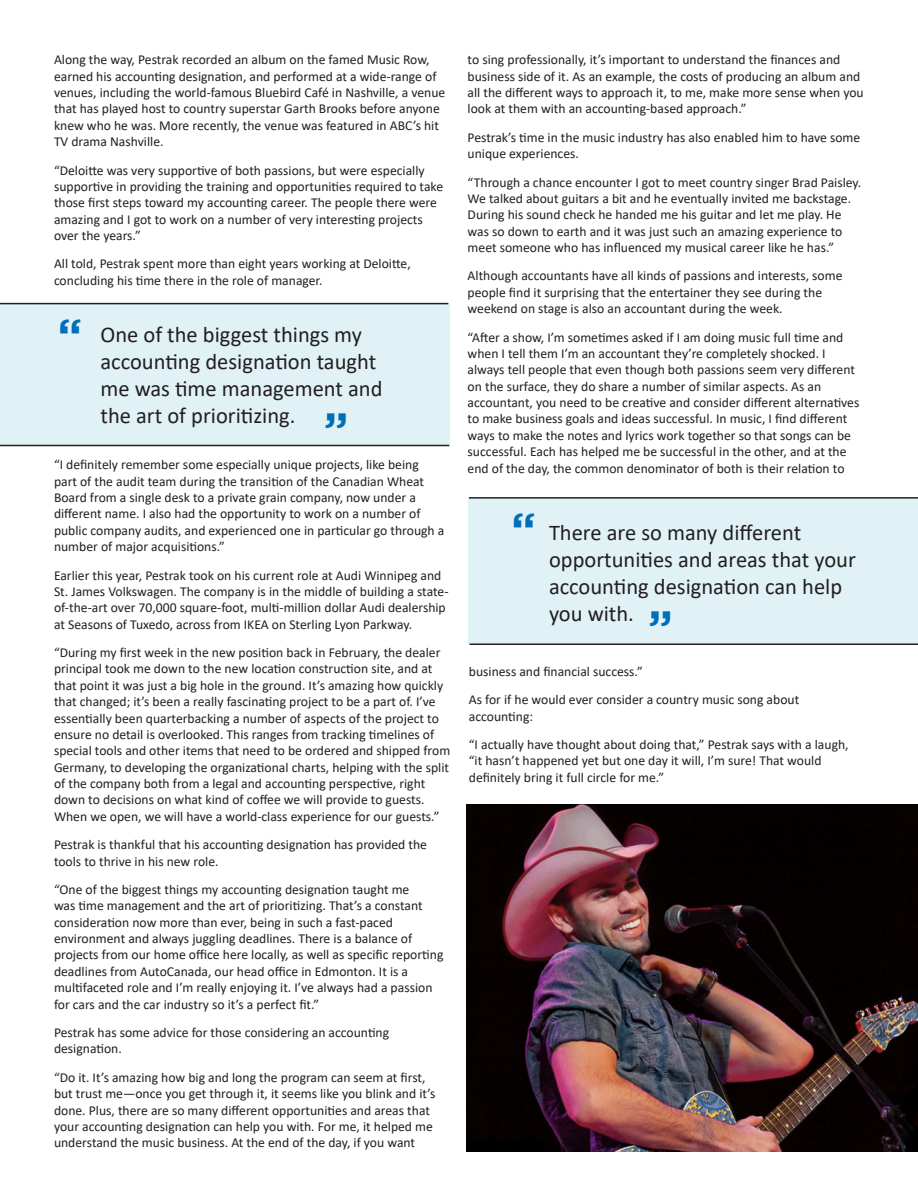
<style>
.page{position:relative;width:918px;height:1188px;background:#fff}
.page>*{position:absolute;margin:0;border:0;box-sizing:border-box;transform-origin:0 0}
.t1{font:700 45px "Gotham";color:#006fba}
.t2{font:22.5px/27px "Calibri";color:#231f20}
.t3{font:13.65px/16.4px "Calibri";color:#231f20}
</style>
<div class="page">
<div style="left:469px;top:498px;width:449px;height:146px;background:#e0f2f5"></div>
<hr style="left:469px;top:497px;width:449px;height:2px;background:#231f20">
<hr style="left:470px;top:644px;width:448px;height:1px;background:#231f20">
<div style="left:0;top:304px;width:449px;height:142px;background:#e0f2f5"></div>
<hr style="left:0;top:445px;width:449px;height:1px;background:#231f20">
<hr style="left:0;top:303px;width:448px;height:1px;background:#231f20">
<img style="left:466px;top:804px;width:452px;height:348px">
<p class="t3" style="left:54px;top:51px;width:393px">Along the way, Pestrak recorded an album on the famed Music Row, earned his accounting designation, and performed at a wide-range of venues, including the world-famous Bluebird Café in Nashville, a venue that has played host to country superstar Garth Brooks before anyone knew who he was. More recently, the venue was featured in ABC’s hit TV drama Nashville.</p>
<p class="t3" style="left:54px;top:161px;width:391px">“Deloitte was very supportive of both passions, but were especially supportive in providing the training and opportunities required to take those first steps toward my accounting career. The people there were amazing and I got to work on a number of very interesting projects over the years.”</p>
<p class="t3" style="left:54px;top:255px;width:358px">All told, Pestrak spent more than eight years working at Deloitte, concluding his time there in the role of manager.</p>
<p class="t1" style="left:58px;top:309px;width:26px">“</p>
<p class="t2" style="left:100px;top:321px;width:283px">One of the biggest things my accounting designation taught me was time management and the art of prioritizing.</p>
<p class="t1" style="left:324px;top:403px;width:26px">”</p>
<p class="t3" style="left:54px;top:456px;width:392px">“I definitely remember some especially unique projects, like being part of the audit team during the transition of the Canadian Wheat Board from a single desk to a private grain company, now under a different name. I also had the opportunity to work on a number of public company audits, and experienced one in particular go through a number of major acquisitions.”</p>
<p class="t3" style="left:54px;top:566px;width:396px">Earlier this year, Pestrak took on his current role at Audi Winnipeg and St. James Volkswagen. The company is in the middle of building a state&shy;of-the-art over 70,000 square-foot, multi-million dollar Audi dealership at Seasons of Tuxedo, across from IKEA on Sterling Lyon Parkway.</p>
<p class="t3" style="left:54px;top:644px;width:398px">“During my first week in the new position back in February, the dealer principal took me down to the new location construction site, and at that point it was just a big hole in the ground. It’s amazing how quickly that changed; it’s been a really fascinating project to be a part of. I’ve essentially been quarterbacking a number of aspects of the project to ensure no detail is overlooked. This ranges from tracking timelines of special tools and other items that need to be ordered and shipped from Germany, to developing the organizational charts, helping with the split of the company both from a legal and accounting perspective, right down to decisions on what kind of coffee we will provide to guests.<br>When we open, we will have a world-class experience for our guests.”</p>
<p class="t3" style="left:54px;top:836px;width:375px">Pestrak is thankful that his accounting designation has provided the tools to thrive in his new role.</p>
<p class="t3" style="left:54px;top:881px;width:391px">“One of the biggest things my accounting designation taught me<br>was time management and the art of prioritizing. That’s a constant consideration now more than ever, being in such a fast-paced environment and always juggling deadlines. There is a balance of projects from our home office here locally, as well as specific reporting deadlines from AutoCanada, our head office in Edmonton. It is a multifaceted role and I’m really enjoying it. I’ve always had a passion for cars and the car industry so it’s a perfect fit.”</p>
<p class="t3" style="left:54px;top:1024px;width:337px">Pestrak has some advice for those considering an accounting designation.</p>
<p class="t3" style="left:54px;top:1069px;width:383px">“Do it. It’s amazing how big and long the program can seem at first, but trust me—once you get through it, it seems like you blink and it’s done. Plus, there are so many different opportunities and areas that your accounting designation can help you with. For me, it helped me understand the music business. At the end of the day, if you want</p>
<p class="t3" style="left:468px;top:51px;width:398px">to sing professionally, it’s important to understand the finances and business side of it. As an example, the costs of producing an album and all the different ways to approach it, to me, make more sense when you look at them with an accounting-based approach.”</p>
<p class="t3" style="left:468px;top:129px;width:394px">Pestrak’s time in the music industry has also enabled him to have some unique experiences.</p>
<p class="t3" style="left:468px;top:173px;width:395px">“Through a chance encounter I got to meet country singer Brad Paisley.<br>We talked about guitars a bit and he eventually invited me backstage.<br>During his sound check he handed me his guitar and let me play. He was so down to earth and it was just such an amazing experience to meet someone who has influenced my musical career like he has.”</p>
<p class="t3" style="left:468px;top:267px;width:376px">Although accountants have all kinds of passions and interests, some people find it surprising that the entertainer they see during the weekend on stage is also an accountant during the week.</p>
<p class="t3" style="left:468px;top:329px;width:393px">“After a show, I’m sometimes asked if I am doing music full time and when I tell them I’m an accountant they’re completely shocked. I always tell people that even though both passions seem very different on the surface, they do share a number of similar aspects. As an accountant, you need to be creative and consider different alternatives to make business goals and ideas successful. In music, I find different ways to make the notes and lyrics work together so that songs can be successful. Each has helped me be successful in the other, and at the end of the day, the common denominator of both is their relation to</p>
<p class="t1" style="left:512px;top:503px;width:26px">“</p>
<p class="t2" style="left:549px;top:518px;width:308px">There are so many different opportunities and areas that your accounting designation can help you with.</p>
<p class="t1" style="left:649px;top:601px;width:26px">”</p>
<p class="t3" style="left:469px;top:663px;width:175px">business and financial success.”</p>
<p class="t3" style="left:469px;top:691px;width:332px">As for if he would ever consider a country music song about accounting:</p>
<p class="t3" style="left:469px;top:736px;width:381px">“I actually have thought about doing that,” Pestrak says with a laugh, “it hasn’t happened yet but one day it will, I’m sure! That would definitely bring it full circle for me.”</p>
</div>
